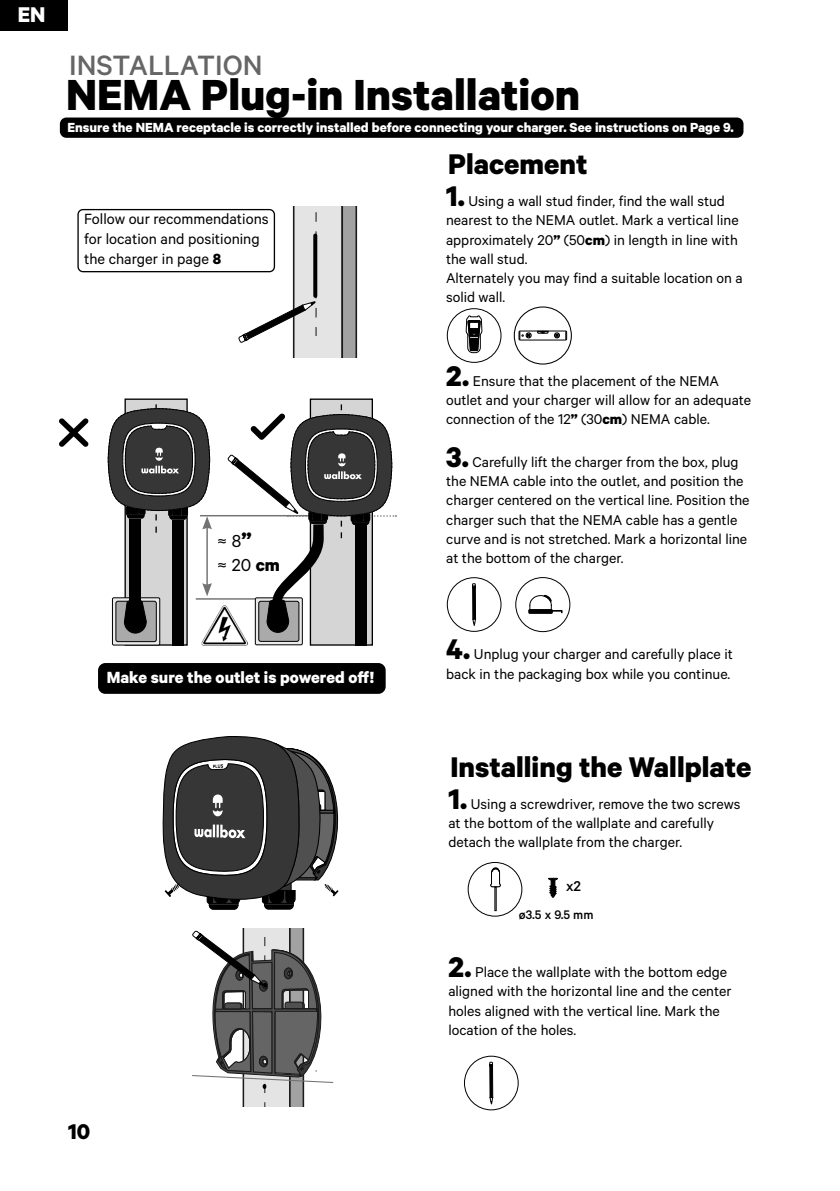
<style>
.page{position:relative;width:840px;height:1191px;background:#fff}
.page>*{position:absolute;margin:0;border:0;box-sizing:border-box;transform-origin:0 0}
.subtitulos{font:700 49px "Calibre";color:#000}
.t1{font:700 32px "Calibre";color:#000}
.subtitulos-2{font:500 31.4px "Calibre";color:#666}
.t2{font:700 24px "Calibre";color:#000}
.t3{font:700 24px "Calibre";color:#fff}
.t4{font:19.6px "Calibre";color:#000}
.t5{font:700 18.2px "Calibre";color:#fff}
.t6{font:16.6px/20px "Calibre";color:#000}
.t7{font:16px/19.2px "Calibre";color:#000}
.t8{font:500 16px "Calibre";color:#000}
.t9{font:700 14.8px "Calibre";color:#fff}
.t10{font:500 14px "Calibre";color:#000}
.s1{font-weight:700}
.s2{font-weight:700;font-size:32px}
.s3{font-weight:700;font-size:23.4px}
</style>
<div class="page">
<div style="left:0;top:0;width:68px;height:31px;background:#000"></div>
<hr style="left:196px;top:598px;width:105px;height:1px;background:#737373">
<img style="left:212px;top:605px;width:15px;height:40px">
<hr style="left:200px;top:515px;width:146px;height:1px;background:#737373">
<div style="left:99px;top:664px;width:285px;height:29px;background:#000;border-radius:6px"></div>
<div style="left:98px;top:663px;width:287px;height:31px;border:2px solid #000;border-radius:6px"></div>
<div style="left:513px;top:306px;width:58px;height:58px;border:1px solid #000;border-radius:50%"></div>
<svg style="left:192px;top:928px;width:142px;height:178px"></svg>
<div style="left:61px;top:118px;width:681px;height:19px;background:#000;border-radius:6px"></div>
<div style="left:60px;top:117px;width:683px;height:21px;border:2px solid #000;border-radius:6px"></div>
<svg style="left:59px;top:418px;width:30px;height:29px"></svg>
<div style="left:518px;top:331px;width:48px;height:9px;border:1px solid #000"></div>
<svg style="left:519px;top:330px;width:47px;height:10px"></svg>
<div style="left:446px;top:308px;width:55px;height:55px;border:1px solid #000;border-radius:50%"></div>
<svg style="left:465px;top:310px;width:17px;height:53px"></svg>
<div style="left:469px;top:322px;width:9px;height:6px;background:#fff"></div>
<div style="left:469px;top:322px;width:9px;height:7px;border:1px solid #000"></div>
<svg style="left:238px;top:207px;width:120px;height:151px"></svg>
<svg style="left:313px;top:235px;width:4px;height:61px"></svg>
<div style="left:77px;top:209px;width:198px;height:63px;border:1px solid #000;border-radius:5px"></div>
<div style="left:308px;top:336px;width:14px;height:22px;background:#e4e4e4"></div>
<svg style="left:472px;top:583px;width:4px;height:43px"></svg>
<div style="left:446px;top:577px;width:55px;height:55px;border:1px solid #000;border-radius:50%"></div>
<div style="left:515px;top:577px;width:55px;height:55px;border:1px solid #000;border-radius:50%"></div>
<svg style="left:529px;top:594px;width:33px;height:19px"></svg>
<hr style="left:528px;top:609px;width:24px;height:4px;background:#000">
<div style="left:528px;top:609px;width:24px;height:5px;border:1px solid #000"></div>
<div style="left:467px;top:862px;width:55px;height:54px;border:1px solid #000;border-radius:50%"></div>
<svg style="left:490px;top:867px;width:11px;height:44px"></svg>
<svg style="left:548px;top:878px;width:9px;height:19px"></svg>
<svg style="left:489px;top:1061px;width:4px;height:44px"></svg>
<div style="left:463px;top:1055px;width:55px;height:55px;border:1px solid #000;border-radius:50%"></div>
<svg style="left:108px;top:404px;width:104px;height:242px"></svg>
<svg style="left:227px;top:404px;width:169px;height:241px"></svg>
<svg style="left:162px;top:736px;width:177px;height:174px"></svg>
<h3 class="t3" style="left:18px;top:0;width:29px">EN</h3>
<p class="subtitulos-2" style="left:69px;top:47px;width:195px">INSTALLATION</p>
<p class="subtitulos" style="left:66px;top:64px;width:515px">NEMA Plug-in Installation</p>
<p class="t9" style="left:67px;top:118px;width:667px">Ensure the NEMA receptacle is correctly installed before connecting your charger. See instructions on Page 9.</p>
<p class="t6" style="left:84px;top:209px;width:186px">Follow our recommendations for location and positioning the charger in page <span class="s1">8</span></p>
<p class="t1" style="left:448px;top:144px;width:141px">Placement</p>
<p class="t7" style="left:446px;top:191px;width:294px"><span class="s2">1.</span> Using a wall stud finder, find the wall stud nearest to the NEMA outlet. Mark a vertical line approximately 20<span class="s1">”</span> (50<span class="s1">cm</span>) in length in line with the wall stud.</p>
<p class="t7" style="left:446px;top:268px;width:298px">Alternately you may find a suitable location on a solid wall.</p>
<p class="t4" style="left:217px;top:529px;width:36px">≈ 8<span class="s3">”</span></p>
<p class="t4" style="left:217px;top:553px;width:65px">≈ 20 <span class="s1">cm</span></p>
<p class="t7" style="left:446px;top:370px;width:306px"><span class="s2">2.</span> Ensure that the placement of the NEMA outlet and your charger will allow for an adequate connection of the 12<span class="s1">”</span> (30<span class="s1">cm</span>) NEMA cable.</p>
<p class="t7" style="left:446px;top:452px;width:305px"><span class="s2">3.</span> Carefully lift the charger from the box, plug the NEMA cable into the outlet, and position the charger centered on the vertical line. Position the charger such that the NEMA cable has a gentle curve and is not stretched. Mark a horizontal line at the bottom of the charger.</p>
<p class="t5" style="left:107px;top:666px;width:268px">Make sure the outlet is powered off!</p>
<p class="t7" style="left:446px;top:644px;width:288px"><span class="s2">4.</span> Unplug your charger and carefully place it back in the packaging box while you continue.</p>
<p class="t1" style="left:450px;top:747px;width:302px">Installing the Wallplate</p>
<p class="t7" style="left:448px;top:794px;width:293px"><span class="s2">1.</span> Using a screwdriver, remove the two screws at the bottom of the wallplate and carefully detach the wallplate from the charger.</p>
<p class="t8" style="left:565px;top:877px;width:16px">x2</p>
<p class="t10" style="left:518px;top:907px;width:76px">ø3.5 x 9.5 mm</p>
<p class="t7" style="left:448px;top:962px;width:284px"><span class="s2">2.</span> Place the wallplate with the bottom edge aligned with the horizontal line and the center holes aligned with the vertical line. Mark the location of the holes.</p>
<h3 class="t2" style="left:68px;top:1116px;width:24px">10</h3>
</div>
